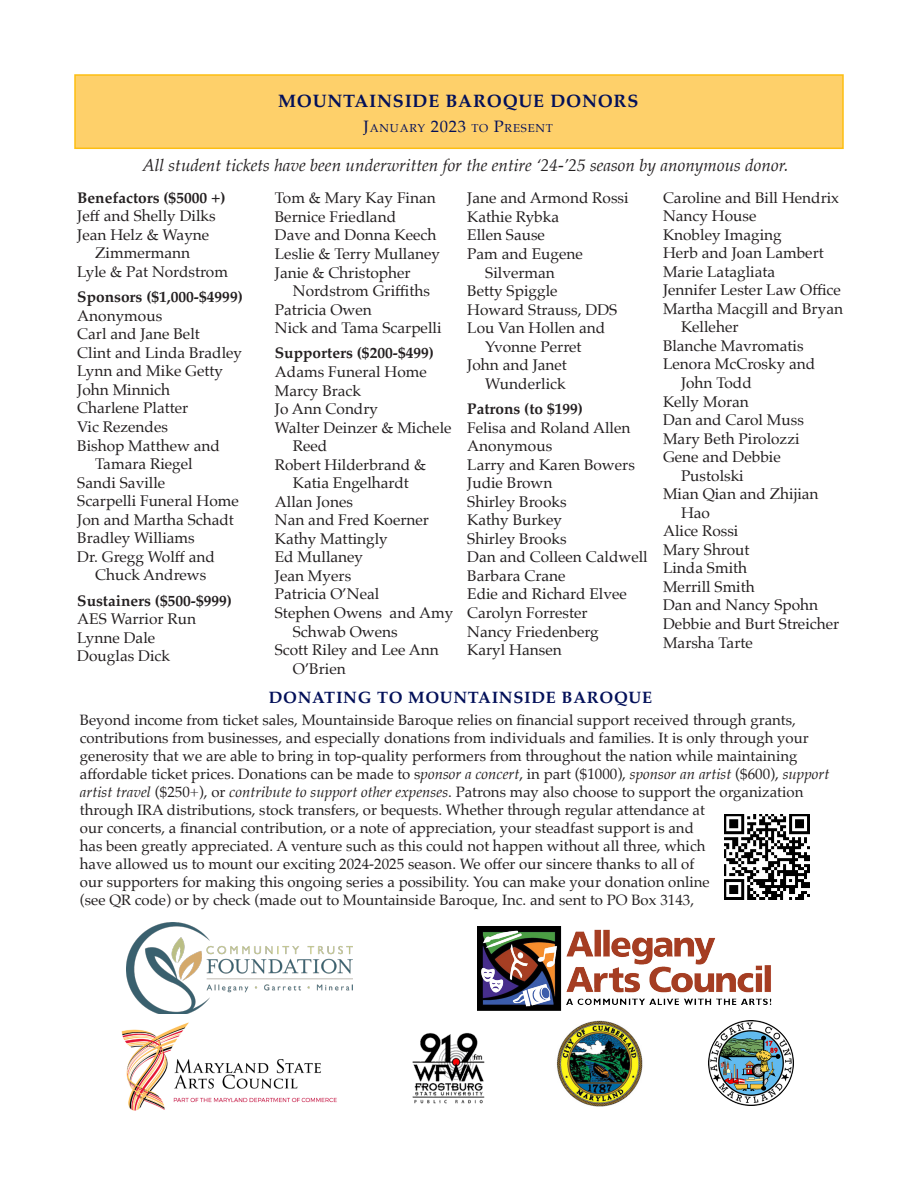
<style>
.page{position:relative;width:918px;height:1188px;background:#fff}
.page>*{position:absolute;margin:0;border:0;box-sizing:border-box;transform-origin:0 0}
.t1{font:700 18px "Palatino";letter-spacing:.045em;color:#031059}
.Notes_body{font:italic 17.25px "Palatino";color:#231f20}
.Piece_Title{font:700 16.5px "Palatino";letter-spacing:.045em;color:#031059}
.Piece_title{font:15.45px/18.6px "Palatino";color:#231f20}
.Piece_title-2{font:700 15.45px "Palatino";color:#231f20}
.t2{font:15px/18px "Palatino";color:#231f20}
.t3{font:11.55px "Palatino";letter-spacing:.065em;color:#031059}
.s1{font-size:16.5px}
.s2{font-style:italic}
</style>
<div class="page">
<div style="left:74px;top:74px;width:770px;height:75px;background:#fed06a;border:2px solid #fdbe12"></div>
<img style="left:725px;top:814px;width:85px;height:86px">
<img style="left:127px;top:923px;width:226px;height:90px">
<img style="left:121px;top:1022px;width:216px;height:89px">
<img style="left:478px;top:926px;width:293px;height:84px">
<img style="left:412px;top:1032px;width:73px;height:72px">
<img style="left:556px;top:1021px;width:87px;height:85px">
<img style="left:709px;top:1021px;width:84px;height:84px">
<p class="t1" style="left:278px;top:86px;width:362px">MOUNTAINSIDE BAROQUE DONORS</p>
<p class="t3" style="left:364px;top:119px;width:191px"><span class="s1">J</span>ANUARY <span class="s1">2023</span> TO <span class="s1">P</span>RESENT</p>
<p class="Notes_body" style="left:142px;top:151px;width:648px">All student tickets have been underwritten for the entire ‘24-’25 season by anonymous donor.</p>
<p class="Piece_title-2" style="left:77px;top:184px;width:150px">Benefactors ($5000 +)</p>
<p class="Piece_title" style="left:77px;top:207px;width:140px">Jeff and Shelly Dilks</p>
<p class="Piece_title" style="left:77px;top:225px;width:134px;text-align:center">Jean Helz &amp; Wayne<br>Zimmermann</p>
<p class="Piece_title" style="left:77px;top:262px;width:152px">Lyle &amp; Pat Nordstrom</p>
<p class="Piece_title-2" style="left:77px;top:284px;width:167px">Sponsors ($1,000-$4999)</p>
<p class="Piece_title" style="left:77px;top:306px;width:86px">Anonymous</p>
<p class="Piece_title" style="left:77px;top:325px;width:124px">Carl and Jane Belt</p>
<p class="Piece_title" style="left:77px;top:343px;width:167px">Clint and Linda Bradley</p>
<p class="Piece_title" style="left:77px;top:362px;width:147px">Lynn and Mike Getty</p>
<p class="Piece_title" style="left:77px;top:380px;width:94px">John Minnich</p>
<p class="Piece_title" style="left:77px;top:399px;width:113px">Charlene Platter</p>
<p class="Piece_title" style="left:77px;top:417px;width:92px">Vic Rezendes</p>
<p class="Piece_title" style="left:77px;top:436px;width:144px;text-align:center">Bishop Matthew and<br>Tamara Riegel</p>
<p class="Piece_title" style="left:77px;top:473px;width:90px">Sandi Saville</p>
<p class="Piece_title" style="left:77px;top:492px;width:163px">Scarpelli Funeral Home</p>
<p class="Piece_title" style="left:77px;top:510px;width:158px">Jon and Martha Schadt</p>
<p class="Piece_title" style="left:77px;top:529px;width:119px">Bradley Williams</p>
<p class="Piece_title" style="left:95px;top:547px;width:121px;text-indent:-18px">Dr. Gregg Wolff and<br>Chuck Andrews</p>
<p class="Piece_title-2" style="left:77px;top:587px;width:156px">Sustainers ($500-$999)</p>
<p class="Piece_title" style="left:77px;top:610px;width:120px">AES Warrior Run</p>
<p class="Piece_title" style="left:77px;top:628px;width:80px">Lynne Dale</p>
<p class="Piece_title" style="left:77px;top:647px;width:94px">Douglas Dick</p>
<p class="Piece_title" style="left:275px;top:189px;width:162px">Tom &amp; Mary Kay Finan</p>
<p class="Piece_title" style="left:275px;top:207px;width:123px">Bernice Friedland</p>
<p class="Piece_title" style="left:275px;top:226px;width:163px">Dave and Donna Keech</p>
<p class="Piece_title" style="left:275px;top:244px;width:167px">Leslie &amp; Terry Mullaney</p>
<p class="Piece_title" style="left:293px;top:263px;width:139px;text-indent:-18px">Janie &amp; Christopher<br>Nordstrom Griffiths</p>
<p class="Piece_title" style="left:275px;top:300px;width:99px">Patricia Owen</p>
<p class="Piece_title" style="left:275px;top:318px;width:168px">Nick and Tama Scarpelli</p>
<p class="Piece_title-2" style="left:275px;top:340px;width:161px">Supporters ($200-$499)</p>
<p class="Piece_title" style="left:275px;top:362px;width:154px">Adams Funeral Home</p>
<p class="Piece_title" style="left:275px;top:381px;width:88px">Marcy Brack</p>
<p class="Piece_title" style="left:275px;top:399px;width:105px">Jo Ann Condry</p>
<p class="Piece_title" style="left:293px;top:418px;width:160px;text-indent:-18px">Walter Deinzer &amp; Michele<br>Reed</p>
<p class="Piece_title" style="left:275px;top:455px;width:153px;text-align:center">Robert Hilderbrand &amp;<br>Katia Engelhardt</p>
<p class="Piece_title" style="left:275px;top:492px;width:80px">Allan Jones</p>
<p class="Piece_title" style="left:275px;top:511px;width:156px">Nan and Fred Koerner</p>
<p class="Piece_title" style="left:275px;top:529px;width:115px">Kathy Mattingly</p>
<p class="Piece_title" style="left:275px;top:548px;width:90px">Ed Mullaney</p>
<p class="Piece_title" style="left:275px;top:566px;width:78px">Jean Myers</p>
<p class="Piece_title" style="left:275px;top:585px;width:106px">Patricia O’Neal</p>
<p class="Piece_title" style="left:293px;top:603px;width:162px;text-indent:-18px">Stephen Owens and Amy<br>Schwab Owens</p>
<p class="Piece_title" style="left:293px;top:640px;width:148px;text-indent:-18px">Scott Riley and Lee Ann<br>O’Brien</p>
<p class="Piece_title" style="left:467px;top:189px;width:163px">Jane and Armond Rossi</p>
<p class="Piece_title" style="left:467px;top:207px;width:93px">Kathie Rybka</p>
<p class="Piece_title" style="left:467px;top:226px;width:79px">Ellen Sause</p>
<p class="Piece_title" style="left:485px;top:244px;width:99px;text-indent:-18px">Pam and Eugene<br>Silverman</p>
<p class="Piece_title" style="left:467px;top:281px;width:92px">Betty Spiggle</p>
<p class="Piece_title" style="left:467px;top:300px;width:152px">Howard Strauss, DDS</p>
<p class="Piece_title" style="left:467px;top:318px;width:140px;text-align:center">Lou Van Hollen and<br>Yvonne Perret</p>
<p class="Piece_title" style="left:467px;top:356px;width:101px;text-align:right">John and Janet<br>Wunderlick</p>
<p class="Piece_title-2" style="left:467px;top:396px;width:117px">Patrons (to $199)</p>
<p class="Piece_title" style="left:467px;top:418px;width:165px">Felisa and Roland Allen</p>
<p class="Piece_title" style="left:467px;top:436px;width:86px">Anonymous</p>
<p class="Piece_title" style="left:467px;top:455px;width:169px">Larry and Karen Bowers</p>
<p class="Piece_title" style="left:467px;top:474px;width:87px">Judie Brown</p>
<p class="Piece_title" style="left:467px;top:492px;width:101px">Shirley Brooks</p>
<p class="Piece_title" style="left:467px;top:511px;width:96px">Kathy Burkey</p>
<p class="Piece_title" style="left:467px;top:529px;width:101px">Shirley Brooks</p>
<p class="Piece_title" style="left:467px;top:548px;width:182px">Dan and Colleen Caldwell</p>
<p class="Piece_title" style="left:467px;top:566px;width:100px">Barbara Crane</p>
<p class="Piece_title" style="left:467px;top:585px;width:161px">Edie and Richard Elvee</p>
<p class="Piece_title" style="left:467px;top:603px;width:122px">Carolyn Forrester</p>
<p class="Piece_title" style="left:467px;top:622px;width:133px">Nancy Friedenberg</p>
<p class="Piece_title" style="left:467px;top:640px;width:96px">Karyl Hansen</p>
<p class="Piece_Title" style="left:269px;top:683px;width:385px">DONATING TO MOUNTAINSIDE BAROQUE</p>
<p class="Piece_title" style="left:663px;top:188px;width:178px">Caroline and Bill Hendrix</p>
<p class="Piece_title" style="left:663px;top:207px;width:95px">Nancy House</p>
<p class="Piece_title" style="left:663px;top:225px;width:120px">Knobley Imaging</p>
<p class="Piece_title" style="left:663px;top:244px;width:162px">Herb and Joan Lambert</p>
<p class="Piece_title" style="left:663px;top:262px;width:114px">Marie Latagliata</p>
<p class="Piece_title" style="left:663px;top:281px;width:179px">Jennifer Lester Law Office</p>
<p class="Piece_title" style="left:681px;top:299px;width:164px;text-indent:-18px">Martha Macgill and Bryan<br>Kelleher</p>
<p class="Piece_title" style="left:663px;top:336px;width:142px">Blanche Mavromatis</p>
<p class="Piece_title" style="left:681px;top:355px;width:136px;text-indent:-18px">Lenora McCrosky and<br>John Todd</p>
<p class="Piece_title" style="left:663px;top:392px;width:87px">Kelly Moran</p>
<p class="Piece_title" style="left:663px;top:410px;width:142px">Dan and Carol Muss</p>
<p class="Piece_title" style="left:663px;top:429px;width:138px">Mary Beth Pirolozzi</p>
<p class="Piece_title" style="left:681px;top:448px;width:101px;text-indent:-18px">Gene and Debbie<br>Pustolski</p>
<p class="Piece_title" style="left:681px;top:485px;width:139px;text-indent:-18px">Mian Qian and Zhijian<br>Hao</p>
<p class="Piece_title" style="left:663px;top:522px;width:77px">Alice Rossi</p>
<p class="Piece_title" style="left:663px;top:540px;width:88px">Mary Shrout</p>
<p class="Piece_title" style="left:663px;top:559px;width:86px">Linda Smith</p>
<p class="Piece_title" style="left:663px;top:577px;width:93px">Merrill Smith</p>
<p class="Piece_title" style="left:663px;top:596px;width:157px">Dan and Nancy Spohn</p>
<p class="Piece_title" style="left:663px;top:614px;width:178px">Debbie and Burt Streicher</p>
<p class="Piece_title" style="left:663px;top:633px;width:91px">Marsha Tarte</p>
<p class="t2" style="left:80px;top:711px;width:751px">Beyond income from ticket sales, Mountainside Baroque relies on financial support received through grants, contributions from businesses, and especially donations from individuals and families. It is only through your generosity that we are able to bring in top-quality performers from throughout the nation while maintaining affordable ticket prices. Donations can be made to s<span class="s2">ponsor a concert</span>, in part ($1000), <span class="s2">sponsor an artist</span> ($600), <span class="s2">support artist travel</span> ($250+), or <span class="s2">contribute to support other expenses</span>. Patrons may also choose to support the organization through IRA distributions, stock transfers, or bequests. Whether through regular attendance at<br>our concerts, a financial contribution, or a note of appreciation, your steadfast support is and<br>has been greatly appreciated. A venture such as this could not happen without all three, which<br>have allowed us to mount our exciting 2024-2025 season. We offer our sincere thanks to all of<br>our supporters for making this ongoing series a possibility. You can make your donation online<br>(see QR code) or by check (made out to Mountainside Baroque, Inc. and sent to PO Box 3143,</p>
</div>
